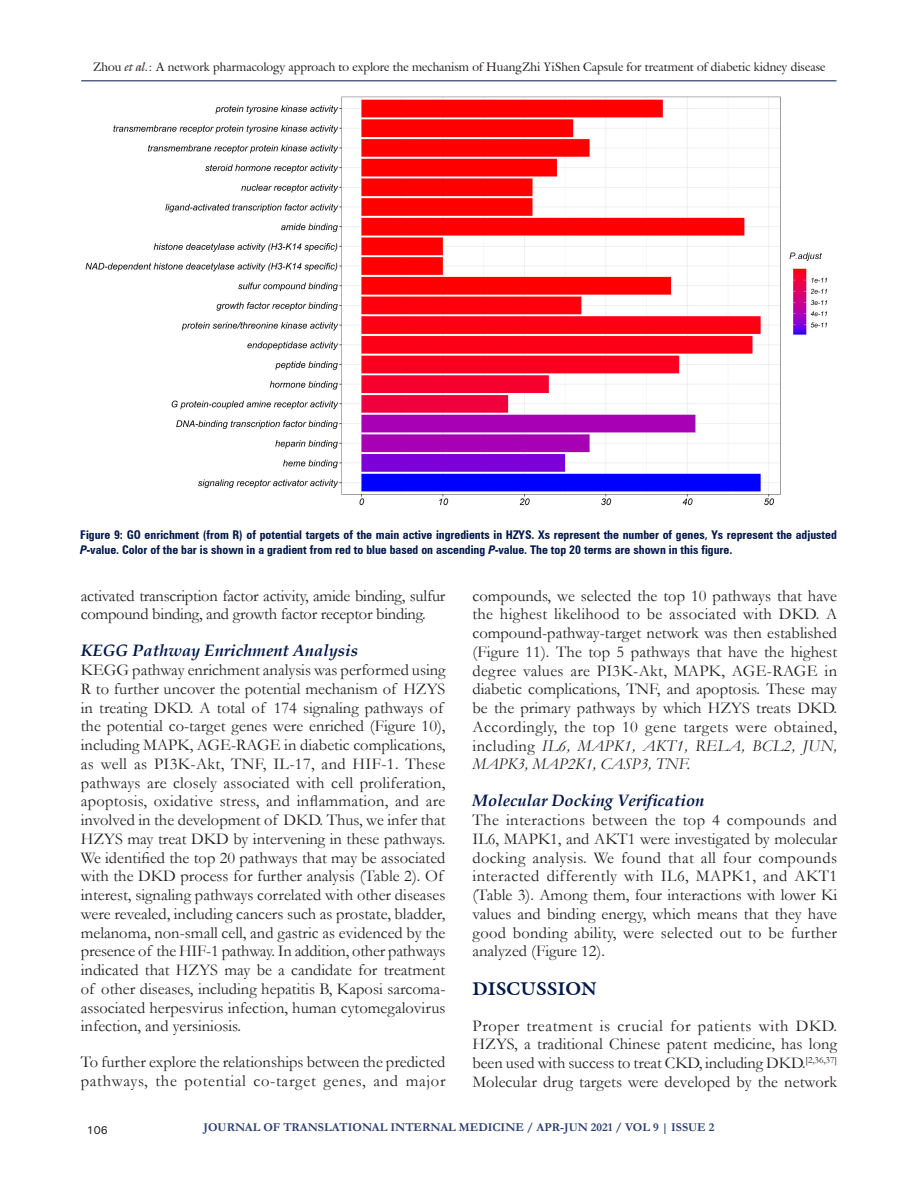
<style>
.page{position:relative;width:918px;height:1188px;background:#fff}
.page>*{position:absolute;margin:0;border:0;box-sizing:border-box;transform-origin:0 0}
.t1{font:700 18px "Galliard IT Cby BT";color:#00174a}
.TX{font:16.5px/18.8px "Garamond";color:#231f20}
.t2{font:italic 700 16.5px "Book Antiqua";color:#00174a}
.FGC{font:700 condensed 12px/14.4px "Zurich BT";color:#00174a}
.t3{font:12px "Galliard IT Cby BT";color:#231f20}
.t4{font:700 12px "Garamond";color:#2a3d70}
.t5{font:500 11.25px "Univers";color:#231f20}
.s1{font-style:italic}
</style>
<div class="page">
<hr style="left:81px;top:80px;width:756px;height:1px;background:#00174a">
<img style="left:85px;top:96px;width:743px;height:410px">
<p class="t3" style="left:93px;top:59px;width:734px">Zhou <span class="s1">et al.</span>: A network pharmacology approach to explore the mechanism of HuangZhi YiShen Capsule for treatment of diabetic kidney disease</p>
<p class="FGC" style="left:80px;top:528px;width:758px">Figure 9: GO enrichment (from R) of potential targets of the main active ingredients in HZYS. Xs represent the number of genes, Ys represent the adjusted<br><span class="s1">P</span>-value. Color of the bar is shown in a gradient from red to blue based on ascending <span class="s1">P</span>-value. The top 20 terms are shown in this figure.</p>
<p class="TX" style="left:81px;top:586px;width:366px">activated transcription factor activity, amide binding, sulfur compound binding, and growth factor receptor binding.</p>
<h2 class="t2" style="left:81px;top:639px;width:279px">KEGG Pathway Enrichment Analysis</h2>
<p class="TX" style="left:81px;top:660px;width:366px">KEGG pathway enrichment analysis was performed using R to further uncover the potential mechanism of HZYS in treating DKD. A total of 174 signaling pathways of the potential co-target genes were enriched (Figure 10), including MAPK, AGE-RAGE in diabetic complications, as well as PI3K-Akt, TNF, IL-17, and HIF-1. These pathways are closely associated with cell proliferation, apoptosis, oxidative stress, and inflammation, and are involved in the development of DKD. Thus, we infer that HZYS may treat DKD by intervening in these pathways.<br>We identified the top 20 pathways that may be associated with the DKD process for further analysis (Table 2). Of interest, signaling pathways correlated with other diseases were revealed, including cancers such as prostate, bladder, melanoma, non-small cell, and gastric as evidenced by the presence of the HIF-1 pathway. In addition, other pathways indicated that HZYS may be a candidate for treatment of other diseases, including hepatitis B, Kaposi sarcoma&shy;associated herpesvirus infection, human cytomegalovirus infection, and yersiniosis.</p>
<p class="TX" style="left:81px;top:1052px;width:366px">To further explore the relationships between the predicted pathways, the potential co-target genes, and major</p>
<p class="TX" style="left:472px;top:586px;width:366px;text-align:justify">compounds, we selected the top 10 pathways that have the highest likelihood to be associated with DKD. A compound-pathway-target network was then established (Figure 11). The top 5 pathways that have the highest degree values are PI3K-Akt, MAPK, AGE-RAGE in diabetic complications, TNF, and apoptosis. These may be the primary pathways by which HZYS treats DKD.<br>Accordingly, the top 10 gene targets were obtained, including <span class="s1">IL6, MAPK1, AKT1, RELA, BCL2, JUN, MAPK3, MAP2K1, CASP3, TNF.</span></p>
<h2 class="t2" style="left:472px;top:789px;width:233px">Molecular Docking Verification</h2>
<p class="TX" style="left:472px;top:810px;width:366px;text-align:justify">The interactions between the top 4 compounds and IL6, MAPK1, and AKT1 were investigated by molecular docking analysis. We found that all four compounds interacted differently with IL6, MAPK1, and AKT1 (Table 3). Among them, four interactions with lower Ki values and binding energy, which means that they have good bonding ability, were selected out to be further analyzed (Figure 12).</p>
<h1 class="t1" style="left:472px;top:977px;width:126px">DISCUSSION</h1>
<p class="TX" style="left:472px;top:1016px;width:366px;text-align:justify">Proper treatment is crucial for patients with DKD.<br>HZYS, a traditional Chinese patent medicine, has long been used with success to treat CKD, including DKD.<sup>[2,36,37] </sup>Molecular drug targets were developed by the network</p>
<p class="t5" style="left:87px;top:1123px;width:23px">106</p>
<p class="t4" style="left:204px;top:1119px;width:512px">JOURNAL OF TRANSLATIONAL INTERNAL MEDICINE / APR-JUN 2021 / VOL 9 | ISSUE 2</p>
</div>
